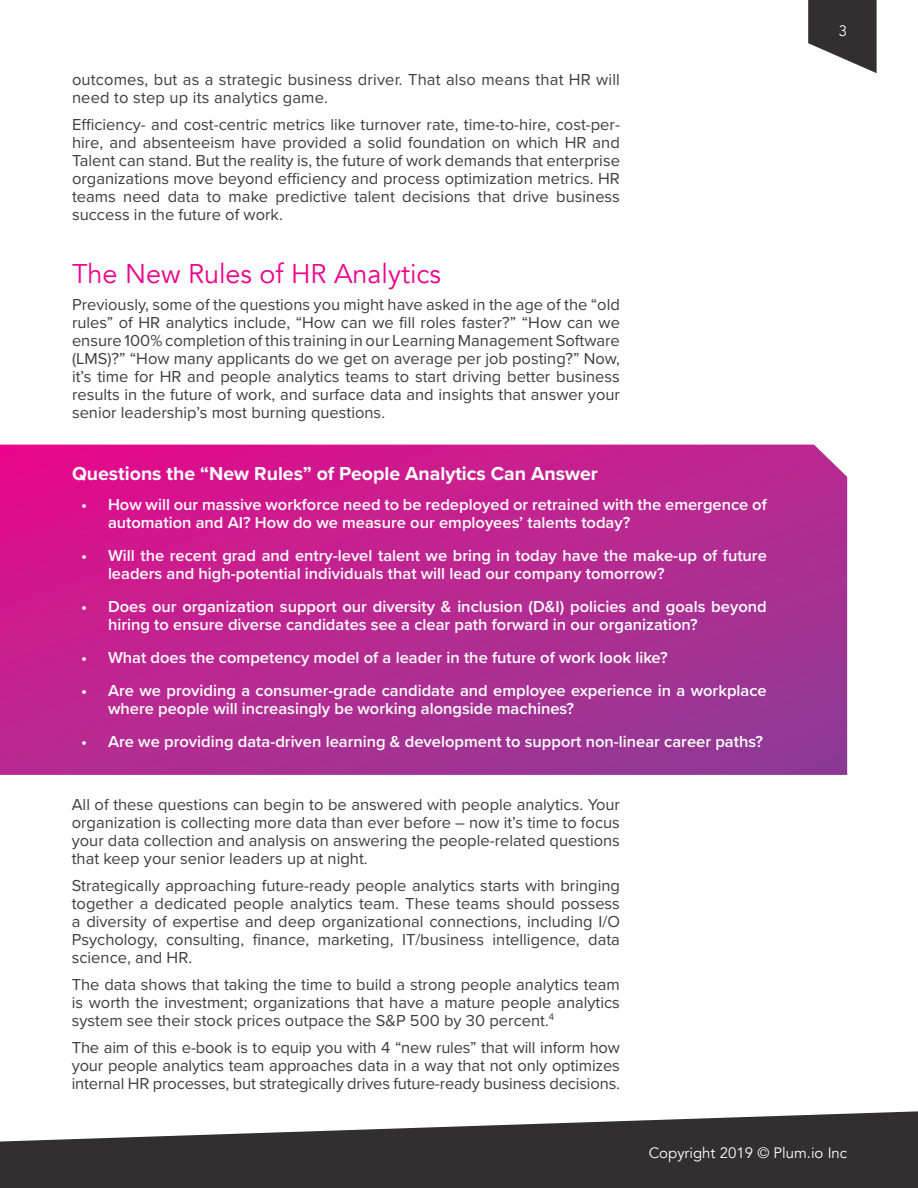
<style>
.page{position:relative;width:918px;height:1188px;background:#fff}
.page>*{position:absolute;margin:0;border:0;box-sizing:border-box;transform-origin:0 0}
.t1{font:27px "Avenir";color:#ed028c}
.t2{font:700 19.5px "Proxima Nova";color:#fff}
.t3{font:16.5px/18px "Proxima Nova";color:#3e3e3f;text-align:justify}
.t4{font:600 16.5px/18px "Proxima Nova";color:#fff}
.t5{font:15px "Avenir";color:#fff}
</style>
<div class="page">
<svg style="left:808px;top:0;width:69px;height:73px"></svg>
<svg style="left:0;top:1111px;width:918px;height:77px;fill:#312f30"></svg>
<svg style="left:0;top:445px;width:847px;height:330px;background:#b82791"></svg>
<p class="t3" style="left:72px;top:70px;width:549px">outcomes, but as a strategic business driver. That also means that HR will need to step up its analytics game.</p>
<p class="t3" style="left:72px;top:115px;width:549px">Efficiency- and cost-centric metrics like turnover rate, time-to-hire, cost-per&shy;hire, and absenteeism have provided a solid foundation on which HR and Talent can stand. But the reality is, the future of work demands that enterprise organizations move beyond efficiency and process optimization metrics. HR teams need data to make predictive talent decisions that drive business success in the future of work.</p>
<p class="t1" style="left:72px;top:258px;width:371px">The New Rules of HR Analytics</p>
<p class="t3" style="left:72px;top:295px;width:550px">Previously, some of the questions you might have asked in the age of the “old rules” of HR analytics include, “How can we fill roles faster?” “How can we ensure 100% completion of this training in our Learning Management Software (LMS)?” “How many applicants do we get on average per job posting?” Now, it’s time for HR and people analytics teams to start driving better business results in the future of work, and surface data and insights that answer your senior leadership’s most burning questions.</p>
<p class="t2" style="left:72px;top:459px;width:527px">Questions the “New Rules” of People Analytics Can Answer</p>
<p class="t4" style="left:108px;top:495px;width:660px;text-indent:-27px">• How will our massive workforce need to be redeployed or retrained with the emergence of automation and AI? How do we measure our employees’ talents today?</p>
<p class="t4" style="left:108px;top:546px;width:660px;text-indent:-27px">• Will the recent grad and entry-level talent we bring in today have the make-up of future leaders and high-potential individuals that will lead our company tomorrow?</p>
<p class="t4" style="left:108px;top:597px;width:660px;text-indent:-27px">• Does our organization support our diversity &amp; inclusion (D&amp;I) policies and goals beyond hiring to ensure diverse candidates see a clear path forward in our organization?</p>
<p class="t4" style="left:81px;top:648px;width:588px">• What does the competency model of a leader in the future of work look like?</p>
<p class="t4" style="left:108px;top:681px;width:660px;text-indent:-27px">• Are we providing a consumer-grade candidate and employee experience in a workplace where people will increasingly be working alongside machines?</p>
<p class="t4" style="left:81px;top:732px;width:684px">• Are we providing data-driven learning &amp; development to support non-linear career paths?</p>
<p class="t3" style="left:72px;top:794px;width:550px">All of these questions can begin to be answered with people analytics. Your organization is collecting more data than ever before – now it’s time to focus your data collection and analysis on answering the people-related questions that keep your senior leaders up at night.</p>
<p class="t3" style="left:72px;top:875px;width:550px">Strategically approaching future-ready people analytics starts with bringing together a dedicated people analytics team. These teams should possess a diversity of expertise and deep organizational connections, including I/O Psychology, consulting, finance, marketing, IT/business intelligence, data science, and HR.</p>
<p class="t3" style="left:72px;top:974px;width:550px">The data shows that taking the time to build a strong people analytics team is worth the investment; organizations that have a mature people analytics system see their stock prices outpace the S&amp;P 500 by 30 percent.<sup>4</sup></p>
<p class="t3" style="left:72px;top:1037px;width:550px">The aim of this e-book is to equip you with 4 “new rules” that will inform how your people analytics team approaches data in a way that not only optimizes internal HR processes, but strategically drives future-ready business decisions.</p>
<p class="t5" style="left:839px;top:22px;width:10px">3</p>
<p class="t5" style="left:649px;top:1144px;width:200px">Copyright 2019 © Plum.io Inc</p>
</div>
